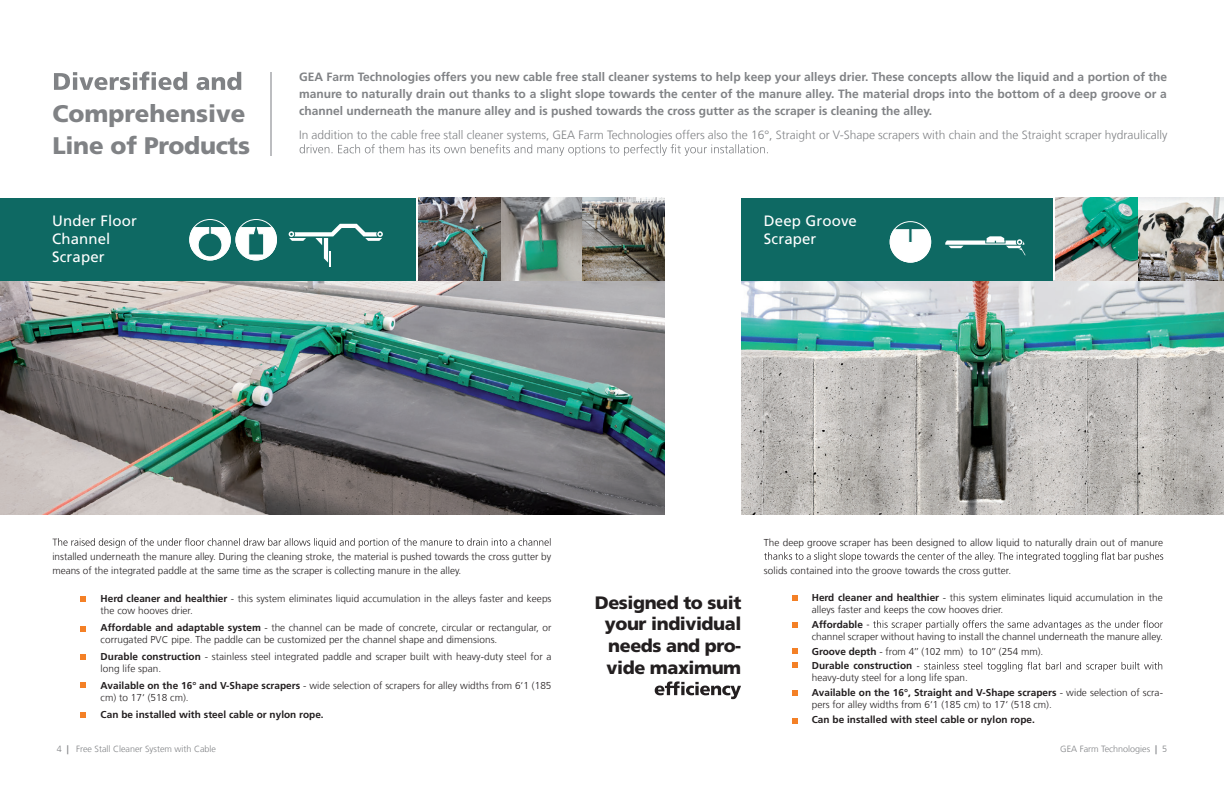
<style>
.page{position:relative;width:1224px;height:792px;background:#fff}
.page>*{position:absolute;margin:0;border:0;box-sizing:border-box;transform-origin:0 0}
.t1{font:900 24px/32px "Frutiger LT Com";letter-spacing:-.01em;color:#808285}
.t2{font:900 18px/21.6px "Frutiger LT Com";letter-spacing:-.025em;color:#231f20;text-align:justify}
.t3{font:15px/18px "Frutiger LT Com";letter-spacing:.01em;color:#fff}
.t4{font:700 12px/17px "Frutiger LT Com";color:#808285;text-align:justify}
.t5{font:300 12px "Frutiger LT Com";color:#808285}
.t6{font:300 10px/12px "Frutiger LT Com";letter-spacing:.005em;color:#231f20}
.t7{font:700 10px "Frutiger LT Com";letter-spacing:.005em;color:#231f20}
.t8{font:300 9px "Frutiger LT Com";color:#808285}
.s1{font-weight:700}
</style>
<div class="page">
<img style="left:0;top:280px;width:664px;height:234px">
<div style="left:0;top:198px;width:415px;height:82px;background:#0e6963"></div>
<img style="left:741px;top:280px;width:483px;height:234px">
<div style="left:741px;top:198px;width:312px;height:82px;background:#0e6963"></div>
<svg style="left:890px;top:229px;width:41px;height:33px"></svg>
<div style="left:890px;top:221px;width:41px;height:42px;border:1px solid #fff;border-radius:50%"></div>
<svg style="left:945px;top:236px;width:81px;height:19px"></svg>
<svg style="left:53px;top:538px;width:498px;height:10px"></svg>
<svg style="left:80px;top:626px;width:6px;height:6px"></svg>
<svg style="left:80px;top:596px;width:6px;height:6px"></svg>
<svg style="left:80px;top:654px;width:6px;height:6px"></svg>
<svg style="left:80px;top:682px;width:6px;height:6px"></svg>
<svg style="left:80px;top:712px;width:6px;height:6px"></svg>
<svg style="left:764px;top:552px;width:399px;height:10px"></svg>
<svg style="left:867px;top:620px;width:296px;height:10px"></svg>
<svg style="left:917px;top:662px;width:245px;height:10px"></svg>
<svg style="left:792px;top:622px;width:6px;height:6px"></svg>
<svg style="left:792px;top:595px;width:6px;height:6px"></svg>
<svg style="left:792px;top:662px;width:6px;height:6px"></svg>
<svg style="left:792px;top:691px;width:6px;height:5px"></svg>
<svg style="left:792px;top:718px;width:6px;height:6px"></svg>
<svg style="left:54px;top:72px;width:187px;height:18px"></svg>
<svg style="left:300px;top:144px;width:468px;height:12px"></svg>
<hr style="left:270px;top:72px;width:1px;height:84px;background:#bcbdc0">
<div style="left:189px;top:219px;width:42px;height:41px;border:1px solid #fff;border-radius:50%"></div>
<svg style="left:189px;top:227px;width:88px;height:33px"></svg>
<div style="left:236px;top:219px;width:41px;height:41px;border:1px solid #fff;border-radius:50%"></div>
<svg style="left:289px;top:224px;width:94px;height:43px"></svg>
<img style="left:418px;top:198px;width:247px;height:82px">
<svg style="left:655px;top:681px;width:86px;height:18px"></svg>
<img style="left:1056px;top:198px;width:168px;height:82px">
<svg style="left:792px;top:648px;width:6px;height:6px"></svg>
<h1 class="t1" style="left:52px;top:97px;width:199px">Comprehensive<br>Line of Products</h1>
<p class="t4" style="left:299px;top:68px;width:870px">GEA Farm Technologies offers you new cable free stall cleaner systems to help keep your alleys drier. These concepts allow the liquid and a portion of the manure to naturally drain out thanks to a slight slope towards the center of the manure alley. The material drops into the bottom of a deep groove or a channel underneath the manure alley and is pushed towards the cross gutter as the scraper is cleaning the alley.</p>
<p class="t5" style="left:299px;top:128px;width:870px">In addition to the cable free stall cleaner systems, GEA Farm Technologies offers also the 16°, Straight or V-Shape scrapers with chain and the Straight scraper hydraulically</p>
<h3 class="t3" style="left:52px;top:212px;width:86px">Under Floor<br>Channel<br>Scraper</h3>
<h3 class="t3" style="left:764px;top:212px;width:95px">Deep Groove<br>Scraper</h3>
<p class="t6" style="left:52px;top:549px;width:500px;line-height:14px">installed underneath the manure alley. During the cleaning stroke, the material is pushed towards the cross gutter by means of the integrated paddle at the same time as the scraper is collecting manure in the alley.</p>
<p class="t6" style="left:101px;top:593px;width:452px"><span class="s1">Herd cleaner and healthier</span> - this system eliminates liquid accumulation in the alleys faster and keeps the cow hooves drier.</p>
<p class="t6" style="left:101px;top:622px;width:452px"><span class="s1">Affordable and adaptable system</span> - the channel can be made of concrete, circular or rectangular, or corrugated PVC pipe. The paddle can be customized per the channel shape and dimensions.</p>
<p class="t6" style="left:101px;top:651px;width:452px"><span class="s1">Durable construction</span> - stainless steel integrated paddle and scraper built with heavy-duty steel for a long life span.</p>
<p class="t6" style="left:101px;top:679px;width:452px"><span class="s1">Available on the 16° and V-Shape scrapers</span> - wide selection of scrapers for alley widths from 6‘1 (185 cm) to 17‘ (518 cm).</p>
<p class="t7" style="left:101px;top:708px;width:225px">Can be installed with steel cable or nylon rope.</p>
<h2 class="t2" style="left:605px;top:592px;width:138px;text-indent:-10px">Designed to suit your individual needs and pro&shy;vide maximum</h2>
<p class="t6" style="left:764px;top:536px;width:401px">The deep groove scraper has been designed to allow liquid to naturally drain out of manure</p>
<p class="t6" style="left:764px;top:564px;width:249px">solids contained into the groove towards the cross gutter.</p>
<p class="t6" style="left:812px;top:592px;width:353px"><span class="s1">Herd cleaner and healthier</span> - this system eliminates liquid accumulation in the alleys faster and keeps the cow hooves drier.</p>
<p class="t7" style="left:812px;top:618px;width:53px">Affordable</p>
<p class="t6" style="left:812px;top:629px;width:352px;line-height:14.8px">channel scraper without having to install the channel underneath the manure alley.<br><span class="s1">Groove depth</span> - from 4’’ (102 mm) to 10’’ (254 mm).<br><span class="s1">Durable construction</span></p>
<p class="t6" style="left:812px;top:671px;width:353px;line-height:14.8px">heavy-duty steel for a long life span.<br><span class="s1">Available on the 16°, Straight and V-Shape scrapers</span> - wide selection of scra-</p>
<p class="t6" style="left:812px;top:699px;width:242px">pers for alley widths from 6‘1 (185 cm) to 17‘ (518 cm).</p>
<p class="t7" style="left:812px;top:714px;width:225px">Can be installed with steel cable or nylon rope.</p>
<p class="t8" style="left:57px;top:744px;width:161px">4 <span class="s1">|</span> Free Stall Cleaner System with Cable</p>
<p class="t8" style="left:1060px;top:744px;width:109px">GEA Farm Technologies <span class="s1">|</span> 5</p>
</div>
